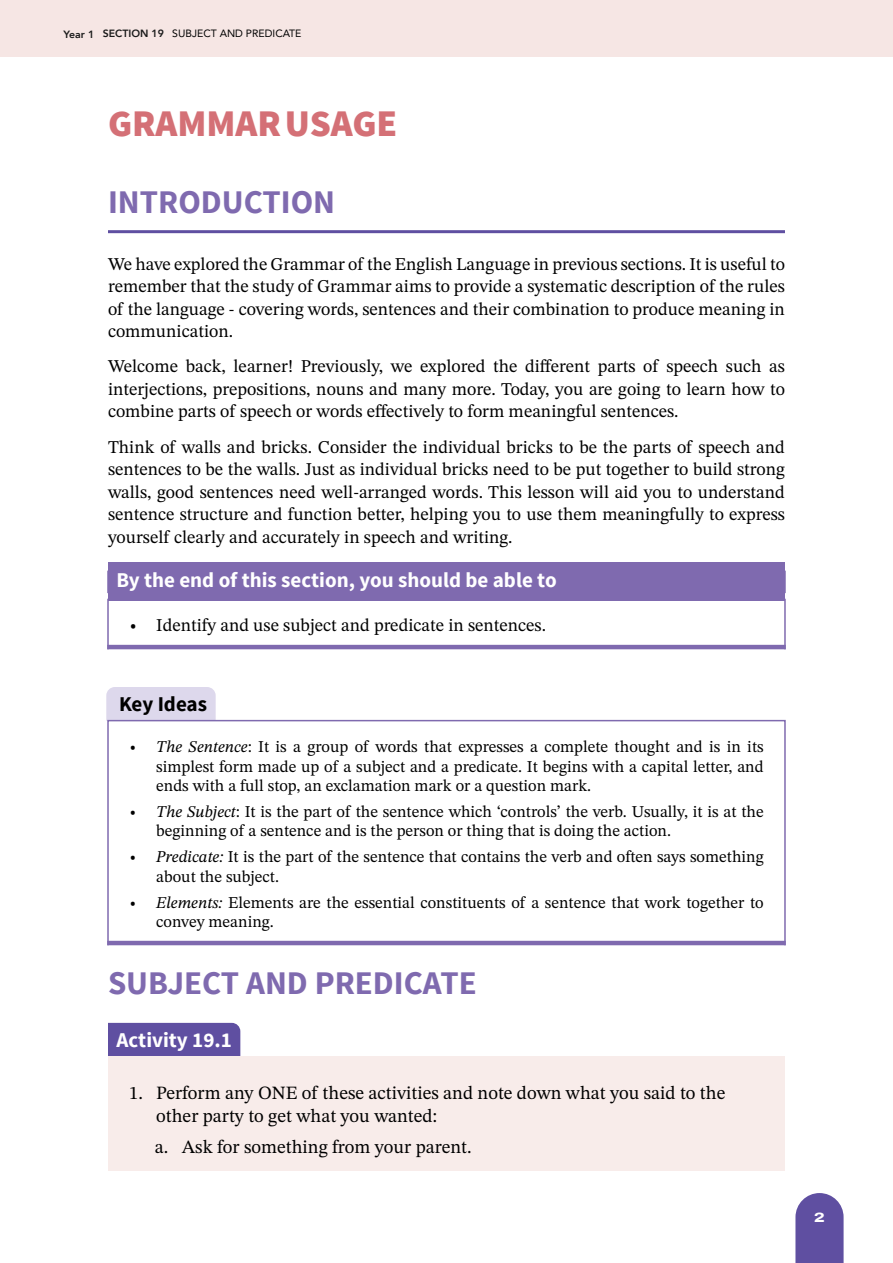
<style>
.page{position:relative;width:893px;height:1263px;background:#fff}
.page>*{position:absolute;margin:0;border:0;box-sizing:border-box;transform-origin:0 0}
.t1{font:900 37.5px "Source Sans Pro";color:#d47076}
.t2{font:700 33px "Source Sans Pro";color:#7f6aaf}
.t3{font:700 21px "Source Sans Pro";color:#fff}
.t4{font:700 21px "Source Sans Pro";letter-spacing:-.005em;color:#000}
.t5{font:18.75px/22.5px "STIX Two Text";color:#000}
.t6{font:18px/22.5px "STIX Two Text";color:#000;text-align:justify}
.t7{font:16.5px/19.5px "STIX Two Text";color:#000}
.t8{font:800 13.5px "Archivo Expanded";color:#fff}
.t9{font:10.5px "Avenir LT Std";color:#000}
.s1{font-family:"Avenir";font-weight:800;color:#1a1a1a}
.s2{font-weight:700}
.s3{font-style:italic}
</style>
<div class="page">
<svg style="left:795px;top:1193px;width:49px;height:70px;background:#6d5fa9"></svg>
<div style="left:0;top:0;width:893px;height:57px;background:#f6e6e4"></div>
<hr style="left:108px;top:230px;width:677px;height:3px;background:#5f4fa1">
<div style="left:108px;top:563px;width:677px;height:38px;background:#7f6aaf"></div>
<div style="left:107px;top:599px;width:679px;height:51px;border:2px solid #7f6aaf"></div>
<hr style="left:107px;top:645px;width:679px;height:4px;background:#7f6aaf">
<div style="left:106px;top:687px;width:110px;height:34px;background:#ddd8ec"></div>
<div style="left:107px;top:720px;width:679px;height:226px;border:2px solid #7f6aaf"></div>
<hr style="left:107px;top:941px;width:679px;height:4px;background:#7f6aaf">
<div style="left:108px;top:1023px;width:132px;height:32px;background:#5f4fa1"></div>
<div style="left:108px;top:1055px;width:677px;height:92px;background:#f8ecea"></div>
<div style="left:108px;top:1088px;width:677px;height:82px;background:#f8ecea"></div>
<p class="t9" style="left:64px;top:28px;width:239px"><span class="s1">Year 1 SECTION 19</span> SUBJECT AND PREDICATE</p>
<h1 class="t1" style="left:108px;top:99px;width:291px">GRAMMARUSAGE</h1>
<h2 class="t2" style="left:108px;top:181px;width:229px">INTRODUCTION</h2>
<p class="t6" style="left:108px;top:252px;width:678px">We have explored the Grammar of the English Language in previous sections. It is useful to remember that the study of Grammar aims to provide a systematic description of the rules of the language - covering words, sentences and their combination to produce meaning in communication.</p>
<p class="t6" style="left:108px;top:355px;width:678px">Welcome back, learner! Previously, we explored the different parts of speech such as interjections, prepositions, nouns and many more. Today, you are going to learn how to combine parts of speech or words effectively to form meaningful sentences.</p>
<p class="t6" style="left:108px;top:435px;width:678px">Think of walls and bricks. Consider the individual bricks to be the parts of speech and sentences to be the walls. Just as individual bricks need to be put together to build strong walls, good sentences need well-arranged words. This lesson will aid you to understand sentence structure and function better, helping you to use them meaningfully to express yourself clearly and accurately in speech and writing.</p>
<p class="t3" style="left:117px;top:567px;width:442px">By the end of this section, you should be able to</p>
<p class="t6" style="left:129px;top:613px;width:418px"><span class="s2">•</span> Identify and use subject and predicate in sentences.</p>
<p class="t4" style="left:119px;top:691px;width:90px">Key Ideas</p>
<p class="t7" style="left:156px;top:737px;width:609px;text-align:justify;text-indent:-27px"><span class="s2">•</span> <span class="s3">The Sentence</span>: It is a group of words that expresses a complete thought and is in its simplest form made up of a subject and a predicate. It begins with a capital letter, and ends with a full stop, an exclamation mark or a question mark.</p>
<p class="t7" style="left:156px;top:802px;width:609px;text-indent:-27px"><span class="s2">•</span> <span class="s3">The Subject</span>: It is the part of the sentence which ‘controls’ the verb. Usually, it is at the beginning of a sentence and is the person or thing that is doing the action.</p>
<p class="t7" style="left:156px;top:847px;width:609px;text-indent:-27px"><span class="s2">•</span> <span class="s3">Predicate:</span> It is the part of the sentence that contains the verb and often says something about the subject.</p>
<p class="t7" style="left:156px;top:892px;width:609px;text-indent:-27px"><span class="s2">•</span> <span class="s3">Elements:</span> Elements are the essential constituents of a sentence that work together to convey meaning.</p>
<h2 class="t2" style="left:108px;top:962px;width:370px">SUBJECT AND PREDICATE</h2>
<p class="t3" style="left:117px;top:1027px;width:117px">Activity 19.1</p>
<p class="t5" style="left:156px;top:1082px;width:571px;text-indent:-27px">1. Perform any ONE of these activities and note down what you said to the other party to get what you wanted:</p>
<p class="t5" style="left:155px;top:1135px;width:318px">a. Ask for something from your parent.</p>
<p class="t8" style="left:814px;top:1207px;width:12px">2</p>
</div>
